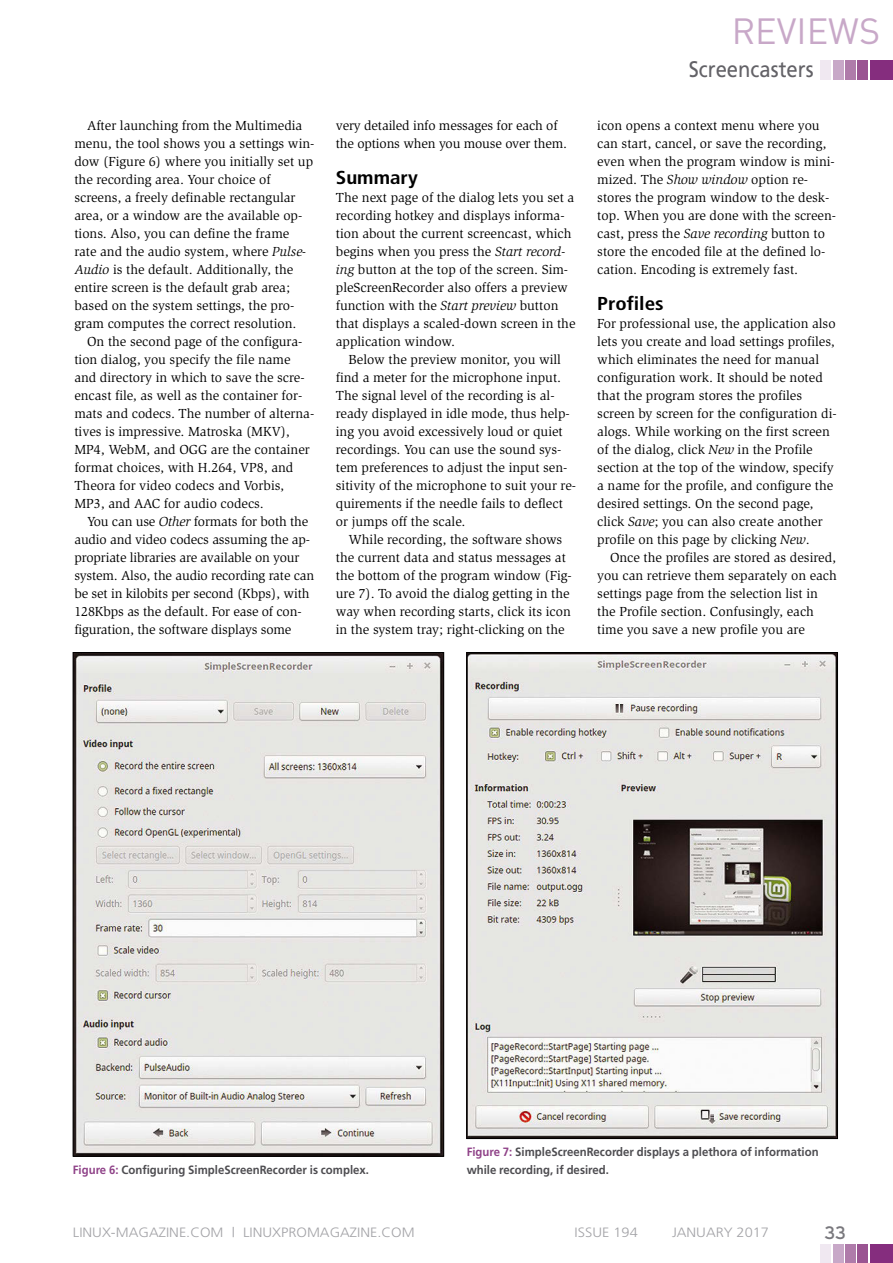
<style>
.page{position:relative;width:893px;height:1263px;background:#fff}
.page>*{position:absolute;margin:0;border:0;box-sizing:border-box;transform-origin:0 0}
.t1{font:36px "DIN";color:#c8a8c8}
.t2{font:22.5px "Frutiger";color:#636267;scale:.9 1}
.t3{font:700 condensed 18.75px "Frutiger";color:#000;scale:1.13 1}
.t4{font:18px "Interstate";color:#79787d}
.t5{font:13.5px/18px "Slimbach";color:#000}
.t6{font:300 13.5px "Frutiger";color:#a3a3a7;scale:1.08 1}
.t7{font:700 12px/18px "Frutiger";color:#4e4d51;scale:.95 1}
.s1{font-style:italic}
.s2{color:#8f4288}
</style>
<div class="page">
<img style="left:75px;top:654px;width:367px;height:500px">
<img style="left:469px;top:654px;width:367px;height:483px">
<div style="left:870px;top:61px;width:23px;height:19px;background:#852d7e"></div>
<div style="left:845px;top:61px;width:10px;height:19px;background:#af7baa"></div>
<div style="left:820px;top:61px;width:10px;height:19px;background:#f0e8f1"></div>
<div style="left:858px;top:61px;width:10px;height:19px;background:#9a5492"></div>
<div style="left:833px;top:61px;width:10px;height:19px;background:#c8a8c8"></div>
<div style="left:870px;top:1244px;width:23px;height:19px;background:#852d7e"></div>
<div style="left:845px;top:1244px;width:10px;height:19px;background:#af7baa"></div>
<div style="left:820px;top:1244px;width:10px;height:19px;background:#f0e8f1"></div>
<div style="left:858px;top:1244px;width:10px;height:19px;background:#9a5492"></div>
<div style="left:833px;top:1244px;width:10px;height:19px;background:#c8a8c8"></div>
<h1 class="t1" style="left:732px;top:9px;width:150px">REVIEWS</h1>
<p class="t5" style="left:87px;top:117px;width:217px">After launching from the Multimedia</p>
<p class="t5" style="left:74px;top:135px;width:242px">menu, the tool shows you a settings win-</p>
<p class="t5" style="left:74px;top:153px;width:240px">dow (Figure 6) where you initially set up</p>
<p class="t5" style="left:74px;top:171px;width:198px">the recording area. Your choice of</p>
<p class="t5" style="left:74px;top:189px;width:223px">screens, a freely definable rectangular</p>
<p class="t5" style="left:74px;top:207px;width:229px">area, or a window are the available op-</p>
<p class="t5" style="left:74px;top:225px;width:216px">tions. Also, you can define the frame</p>
<p class="t5" style="left:74px;top:243px;width:233px">rate and the audio system, where <span class="s1">Pulse-</span></p>
<p class="t5" style="left:74px;top:261px;width:220px"><span class="s1">Audio</span> is the default. Additionally, the</p>
<p class="t5" style="left:74px;top:279px;width:217px">entire screen is the default grab area;</p>
<p class="t5" style="left:74px;top:297px;width:221px">based on the system settings, the pro-</p>
<p class="t5" style="left:74px;top:315px;width:224px">gram computes the correct resolution.</p>
<p class="t5" style="left:87px;top:333px;width:217px">On the second page of the configura-</p>
<p class="t5" style="left:74px;top:351px;width:218px">tion dialog, you specify the file name</p>
<p class="t5" style="left:74px;top:369px;width:232px">and directory in which to save the scre-</p>
<p class="t5" style="left:74px;top:387px;width:229px">encast file, as well as the container for-</p>
<p class="t5" style="left:74px;top:405px;width:241px">mats and codecs. The number of alterna-</p>
<p class="t5" style="left:74px;top:423px;width:217px">tives is impressive. Matroska (MKV),</p>
<p class="t5" style="left:74px;top:441px;width:237px">MP4, WebM, and OGG are the container</p>
<p class="t5" style="left:74px;top:459px;width:221px">format choices, with H.264, VP8, and</p>
<p class="t5" style="left:74px;top:477px;width:211px">Theora for video codecs and Vorbis,</p>
<p class="t5" style="left:74px;top:495px;width:191px">MP3, and AAC for audio codecs.</p>
<p class="t5" style="left:87px;top:513px;width:223px">You can use <span class="s1">Other</span> formats for both the</p>
<p class="t5" style="left:74px;top:531px;width:237px">audio and video codecs assuming the ap-</p>
<p class="t5" style="left:74px;top:549px;width:227px">propriate libraries are available on your</p>
<p class="t5" style="left:74px;top:567px;width:241px">system. Also, the audio recording rate can</p>
<p class="t5" style="left:74px;top:585px;width:237px">be set in kilobits per second (Kbps), with</p>
<p class="t5" style="left:74px;top:603px;width:229px">128Kbps as the default. For ease of con-</p>
<p class="t5" style="left:74px;top:621px;width:218px">figuration, the software displays some</p>
<p class="t5" style="left:336px;top:117px;width:233px">very detailed info messages for each of the options when you mouse over them.</p>
<p class="t3" style="left:336px;top:167px;width:74px">Summary</p>
<p class="t5" style="left:336px;top:189px;width:240px">The next page of the dialog lets you set a</p>
<p class="t5" style="left:336px;top:207px;width:230px">recording hotkey and displays informa-</p>
<p class="t5" style="left:336px;top:225px;width:237px">tion about the current screencast, which</p>
<p class="t5" style="left:336px;top:243px;width:231px">begins when you press the <span class="s1">Start record-</span></p>
<p class="t5" style="left:336px;top:261px;width:234px"><span class="s1">ing</span> button at the top of the screen. Sim-</p>
<p class="t5" style="left:336px;top:279px;width:233px">pleScreenRecorder also offers a preview</p>
<p class="t5" style="left:336px;top:297px;width:224px">function with the <span class="s1">Start preview</span> button</p>
<p class="t5" style="left:336px;top:315px;width:241px">that displays a scaled-down screen in the</p>
<p class="t5" style="left:336px;top:333px;width:121px">application window.</p>
<p class="t5" style="left:349px;top:351px;width:214px">Below the preview monitor, you will</p>
<p class="t5" style="left:336px;top:369px;width:227px">find a meter for the microphone input.</p>
<p class="t5" style="left:336px;top:387px;width:220px">The signal level of the recording is al-</p>
<p class="t5" style="left:336px;top:405px;width:235px">ready displayed in idle mode, thus help-</p>
<p class="t5" style="left:336px;top:423px;width:228px">ing you avoid excessively loud or quiet</p>
<p class="t5" style="left:336px;top:441px;width:227px">recordings. You can use the sound sys-</p>
<p class="t5" style="left:336px;top:459px;width:233px">tem preferences to adjust the input sen-</p>
<p class="t5" style="left:336px;top:477px;width:242px">sitivity of the microphone to suit your re-</p>
<p class="t5" style="left:336px;top:495px;width:229px">quirements if the needle fails to deflect</p>
<p class="t5" style="left:336px;top:513px;width:131px">or jumps off the scale.</p>
<p class="t5" style="left:349px;top:531px;width:215px">While recording, the software shows</p>
<p class="t5" style="left:336px;top:549px;width:232px">the current data and status messages at</p>
<p class="t5" style="left:336px;top:567px;width:237px">the bottom of the program window (Fig-</p>
<p class="t5" style="left:336px;top:585px;width:235px">ure 7). To avoid the dialog getting in the</p>
<p class="t5" style="left:336px;top:603px;width:236px">way when recording starts, click its icon</p>
<p class="t5" style="left:336px;top:621px;width:230px">in the system tray; right-clicking on the</p>
<h2 class="t2" style="left:689px;top:56px;width:140px">Screencasters</h2>
<p class="t5" style="left:597px;top:117px;width:240px">icon opens a context menu where you can start, cancel, or save the recording, even when the program window is mini&shy;mized. The <span class="s1">Show window</span> option re&shy;stores the program window to the desk&shy;top. When you are done with the screen&shy;cast, press the <span class="s1">Save recording</span> button to store the encoded file at the defined lo&shy;cation. Encoding is extremely fast.</p>
<p class="t3" style="left:597px;top:293px;width:60px">Profiles</p>
<p class="t5" style="left:597px;top:315px;width:240px">For professional use, the application also</p>
<p class="t5" style="left:597px;top:333px;width:239px">lets you create and load settings profiles,</p>
<p class="t5" style="left:597px;top:351px;width:223px">which eliminates the need for manual</p>
<p class="t5" style="left:597px;top:369px;width:227px">configuration work. It should be noted</p>
<p class="t5" style="left:597px;top:387px;width:206px">that the program stores the profiles</p>
<p class="t5" style="left:597px;top:405px;width:241px">screen by screen for the configuration di-</p>
<p class="t5" style="left:597px;top:423px;width:234px">alogs. While working on the first screen</p>
<p class="t5" style="left:597px;top:441px;width:217px">of the dialog, click <span class="s1">New</span> in the Profile</p>
<p class="t5" style="left:597px;top:459px;width:238px">section at the top of the window, specify</p>
<p class="t5" style="left:597px;top:477px;width:237px">a name for the profile, and configure the</p>
<p class="t5" style="left:597px;top:495px;width:218px">desired settings. On the second page,</p>
<p class="t5" style="left:597px;top:513px;width:227px">click <span class="s1">Save</span>; you can also create another</p>
<p class="t5" style="left:597px;top:531px;width:214px">profile on this page by clicking <span class="s1">New</span>.</p>
<p class="t5" style="left:610px;top:549px;width:228px">Once the profiles are stored as desired,</p>
<p class="t5" style="left:597px;top:567px;width:241px">you can retrieve them separately on each</p>
<p class="t5" style="left:597px;top:585px;width:222px">settings page from the selection list in</p>
<p class="t5" style="left:597px;top:603px;width:218px">the Profile section. Confusingly, each</p>
<p class="t5" style="left:597px;top:621px;width:209px">time you save a new profile you are</p>
<p class="t7" style="left:73px;top:1161px;width:313px"><span class="s2">Figure 6:</span> Configuring SimpleScreenRecorder is complex.</p>
<p class="t7" style="left:467px;top:1143px;width:372px"><span class="s2">Figure 7:</span> SimpleScreenRecorder displays a plethora of information while recording, if desired.</p>
<p class="t6" style="left:73px;top:1224px;width:318px">LINUX-MAGAZINE.COM | LINUXPROMAGAZINE.COM</p>
<p class="t6" style="left:575px;top:1224px;width:60px">ISSUE 194</p>
<p class="t6" style="left:672px;top:1224px;width:91px">JANUARY 2017</p>
<p class="t4" style="left:824px;top:1222px;width:23px">33</p>
</div>
